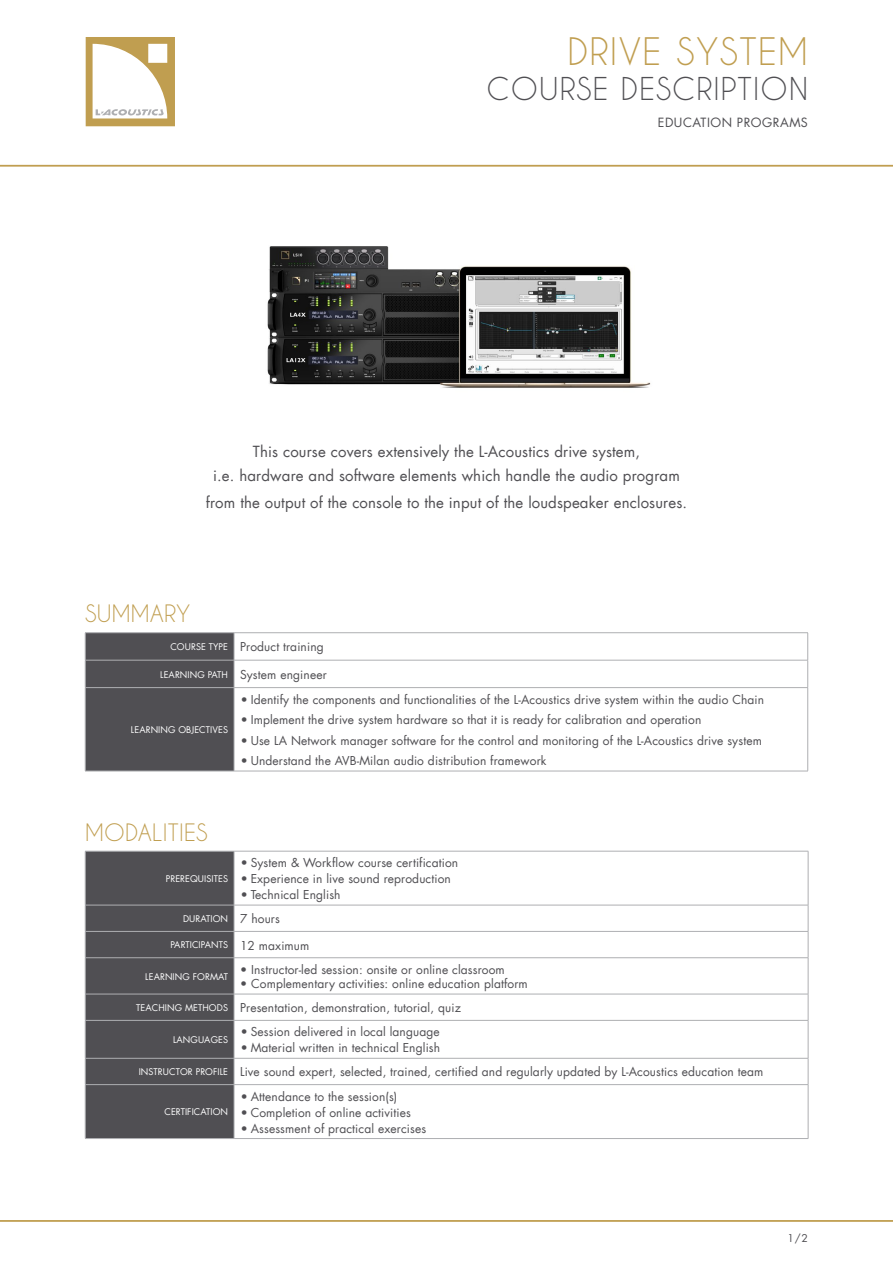
<style>
.page{position:relative;width:893px;height:1263px;background:#fff}
.page>*{position:absolute;margin:0;border:0;box-sizing:border-box;transform-origin:0 0}
.t1{font:35.55px "Caviar Dreams";letter-spacing:.04em;color:#c09e50}
.t2{font:29.55px "Caviar Dreams";letter-spacing:.04em;color:#504f53}
.t3{font:22.5px "Caviar Dreams";letter-spacing:.01em;color:#c09e50}
.t4{font:15px/24px "Futura LT";letter-spacing:.01em;color:#504f53;text-align:center}
.t5{font:12.45px "Futura LT";letter-spacing:.04em;color:#504f53}
.t6{font:12px/24.2px "Futura LT";letter-spacing:.01em;color:#504f53}
.t7{font:10.5px "Futura LT";color:#504f53}
.t8{font:9px "Futura LT";letter-spacing:.01em;color:#fff}
.s1{font-size:9px;color:#fff}
.s2{font-weight:700}
.s3{font-size:12px;color:#504f53}
</style>
<div class="page">
<hr style="left:0;top:165px;width:893px;height:2px;background:#c09e50">
<hr style="left:0;top:1220px;width:893px;height:2px;background:#c09e50">
<svg style="left:86px;top:37px;width:89px;height:89px"></svg>
<svg style="left:235px;top:633px;width:572px;height:138px"></svg>
<hr style="left:85px;top:771px;width:149px;height:1px;background:#aeafb2">
<hr style="left:234px;top:687px;width:574px;height:1px;background:#aeafb2">
<hr style="left:807px;top:688px;width:1px;height:83px;background:#aeafb2">
<hr style="left:234px;top:771px;width:574px;height:1px;background:#aeafb2">
<hr style="left:234px;top:632px;width:574px;height:1px;background:#aeafb2">
<hr style="left:234px;top:660px;width:574px;height:1px;background:#aeafb2">
<svg style="left:807px;top:633px;width:1px;height:54px"></svg>
<hr style="left:85px;top:632px;width:149px;height:1px;background:#aeafb2">
<svg style="left:85px;top:633px;width:150px;height:138px;background:#545357"></svg>
<svg style="left:235px;top:852px;width:573px;height:53px"></svg>
<svg style="left:235px;top:906px;width:573px;height:232px"></svg>
<hr style="left:234px;top:905px;width:574px;height:1px;background:#aeafb2">
<hr style="left:234px;top:1084px;width:574px;height:1px;background:#aeafb2">
<hr style="left:234px;top:851px;width:574px;height:1px;background:#aeafb2">
<hr style="left:808px;top:851px;width:1px;height:54px;background:#aeafb2">
<svg style="left:808px;top:1058px;width:1px;height:26px"></svg>
<hr style="left:808px;top:1085px;width:1px;height:53px;background:#aeafb2">
<hr style="left:234px;top:1138px;width:574px;height:1px;background:#aeafb2">
<hr style="left:234px;top:957px;width:574px;height:1px;background:#aeafb2">
<svg style="left:808px;top:905px;width:1px;height:52px"></svg>
<hr style="left:234px;top:931px;width:574px;height:1px;background:#aeafb2">
<hr style="left:808px;top:958px;width:1px;height:36px;background:#aeafb2">
<hr style="left:234px;top:994px;width:574px;height:1px;background:#aeafb2">
<svg style="left:808px;top:994px;width:1px;height:26px"></svg>
<hr style="left:234px;top:1020px;width:574px;height:1px;background:#aeafb2">
<hr style="left:808px;top:1020px;width:1px;height:38px;background:#aeafb2">
<hr style="left:234px;top:1058px;width:574px;height:1px;background:#aeafb2">
<svg style="left:85px;top:851px;width:150px;height:287px;background:#565559"></svg>
<hr style="left:234px;top:1085px;width:1px;height:53px;background:#aeafb2">
<hr style="left:85px;top:1138px;width:149px;height:1px;background:#aeafb2">
<img style="left:267px;top:246px;width:384px;height:142px">
<h1 class="t1" style="left:567px;top:30px;width:242px">DRIVE SYSTEM</h1>
<h2 class="t2" style="left:486px;top:71px;width:323px">COURSE DESCRIPTION</h2>
<p class="t5" style="left:658px;top:115px;width:152px">EDUCATION PROGRAMS</p>
<p class="t4" style="left:213px;top:439px;width:468px">This course covers extensively the L-Acoustics drive system,<br>i.e. hardware and software elements which handle the audio program</p>
<p class="t4" style="left:206px;top:490px;width:483px">from the output of the console to the input of the loudspeaker enclosures.</p>
<h3 class="t3" style="left:85px;top:600px;width:107px">SUMMARY</h3>
<p class="t6" style="left:170px;top:635px;width:155px"><span class="s1">COURSE TYPE</span> Product training</p>
<p class="t6" style="left:160px;top:662px;width:168px"><span class="s1">LEARNING PATH</span> System engineer</p>
<p class="t8" style="left:131px;top:724px;width:99px">LEARNING OBJECTIVES</p>
<p class="t6" style="left:240px;top:687px;width:526px"><span class="s2">•</span> Identify the components and functionalities of the L-Acoustics drive system within the audio Chain</p>
<p class="t6" style="left:240px;top:708px;width:463px"><span class="s2">•</span> Implement the drive system hardware so that it is ready for calibration and operation</p>
<p class="t6" style="left:240px;top:728px;width:523px"><span class="s2">•</span> Use LA Network manager software for the control and monitoring of the L-Acoustics drive system</p>
<p class="t6" style="left:240px;top:749px;width:308px"><span class="s2">•</span> Understand the AVB-Milan audio distribution framework</p>
<h3 class="t3" style="left:85px;top:819px;width:124px">MODALITIES</h3>
<p class="t8" style="left:166px;top:873px;width:64px">PREREQUISITES</p>
<p class="t6" style="left:240px;top:851px;width:220px"><span class="s2">•</span> System &amp; Workflow course certification</p>
<p class="t6" style="left:240px;top:867px;width:212px"><span class="s2">•</span> Experience in live sound reproduction</p>
<p class="t6" style="left:240px;top:883px;width:102px"><span class="s2">•</span> Technical English</p>
<p class="t8" style="left:183px;top:913px;width:98px">DURATION <span class="s3">7 hours</span></p>
<p class="t8" style="left:170px;top:939px;width:141px">PARTICIPANTS <span class="s3">12 maximum</span></p>
<p class="t8" style="left:145px;top:970px;width:84px">LEARNING FORMAT</p>
<p class="t6" style="left:240px;top:957px;width:266px">• Instructor-led session: onsite or online classroom</p>
<p class="t6" style="left:136px;top:972px;width:393px;text-indent:104px">• Complementary activities: online education platform<br><span class="s1">TEACHING METHODS</span> Presentation, demonstration, tutorial, quiz</p>
<p class="t8" style="left:173px;top:1034px;width:56px">LANGUAGES</p>
<p class="t6" style="left:240px;top:1020px;width:201px"><span class="s2">•</span> Session delivered in local language</p>
<p class="t6" style="left:139px;top:1036px;width:626px;text-indent:101px"><span class="s2">•</span> Material written in technical English<br><span class="s1">INSTRUCTOR PROFILE</span> Live sound expert, selected, trained, certified and regularly updated by L-Acoustics education team</p>
<p class="t8" style="left:165px;top:1106px;width:65px">CERTIFICATION</p>
<p class="t6" style="left:240px;top:1084px;width:159px"><span class="s2">•</span> Attendance to the session(s)</p>
<p class="t6" style="left:240px;top:1100px;width:172px"><span class="s2">•</span> Completion of online activities</p>
<p class="t6" style="left:240px;top:1116px;width:188px"><span class="s2">•</span> Assessment of practical exercises</p>
<p class="t7" style="left:787px;top:1231px;width:22px">1/2</p>
</div>
